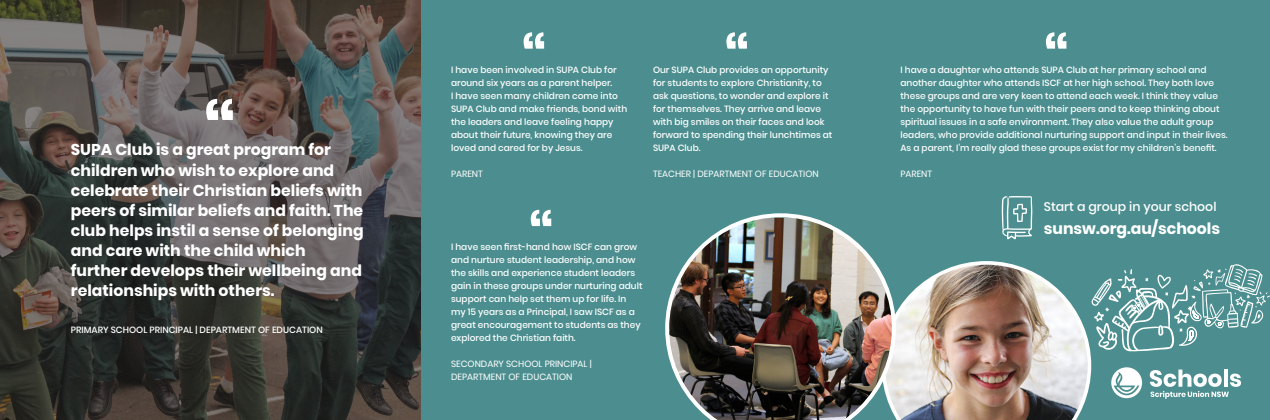
<style>
.page{position:relative;width:1270px;height:420px;background:#fff}
.page>*{position:absolute;margin:0;border:0;box-sizing:border-box;transform-origin:0 0}
.t1{font:700 78.1px "Poppins";color:#fff}
.t2{font:700 60.2px "Poppins";color:#fff}
.t3{font:700 15.6px/20.1px "Poppins";color:#fff}
.t4{font:500 12.5px "Poppins";color:#fff}
.t5{font:500 9px/13px "Poppins";color:#fff}
.t6{font:9px/13px "Poppins";color:#fff}
</style>
<div class="page">
<div style="left:421px;top:0;width:849px;height:420px;background:#4c8e8f"></div>
<svg style="left:0;top:0;width:421px;height:420px;background:#4a4744"></svg>
<img style="left:896px;top:261px;width:195px;height:159px">
<img style="left:665px;top:213px;width:231px;height:207px">
<svg style="left:1091px;top:264px;width:179px;height:87px"></svg>
<svg style="left:1111px;top:367px;width:31px;height:31px"></svg>
<svg style="left:1150px;top:369px;width:91px;height:29px"></svg>
<svg style="left:1002px;top:196px;width:30px;height:43px"></svg>
<p class="t1" style="left:203px;top:92px;width:35px">“</p>
<p class="t3" style="left:71px;top:140px;width:294px">SUPA Club is a great program for children who wish to explore and celebrate their Christian beliefs with peers of similar beliefs and faith. The club helps instil a sense of belonging and care with the child which further develops their wellbeing and relationships with others.</p>
<p class="t5" style="left:71px;top:323px;width:253px">PRIMARY SCHOOL PRINCIPAL | DEPARTMENT OF EDUCATION</p>
<p class="t2" style="left:521px;top:27px;width:27px">“</p>
<p class="t5" style="left:451px;top:63px;width:178px">I have been involved in SUPA Club for around six years as a parent helper.<br>I have seen many children come into SUPA Club and make friends, bond with the leaders and leave feeling happy about their future, knowing they are loved and cared for by Jesus.</p>
<p class="t6" style="left:451px;top:167px;width:33px">PARENT</p>
<p class="t2" style="left:724px;top:27px;width:27px">“</p>
<p class="t5" style="left:653px;top:63px;width:181px">Our SUPA Club provides an opportunity for students to explore Christianity, to ask questions, to wonder and explore it for themselves. They arrive and leave with big smiles on their faces and look forward to spending their lunchtimes at SUPA Club.</p>
<p class="t6" style="left:653px;top:167px;width:167px">TEACHER | DEPARTMENT OF EDUCATION</p>
<p class="t2" style="left:528px;top:204px;width:27px">“</p>
<p class="t5" style="left:451px;top:240px;width:193px">I have seen first-hand how ISCF can grow and nurture student leadership, and how the skills and experience student leaders gain in these groups under nurturing adult support can help set them up for life. In my 15 years as a Principal, I saw ISCF as a great encouragement to students as they explored the Christian faith.</p>
<p class="t6" style="left:451px;top:357px;width:142px">SECONDARY SCHOOL PRINCIPAL |<br>DEPARTMENT OF EDUCATION</p>
<p class="t2" style="left:1043px;top:27px;width:27px">“</p>
<p class="t5" style="left:900px;top:63px;width:329px">I have a daughter who attends SUPA Club at her primary school and another daughter who attends ISCF at her high school. They both love these groups and are very keen to attend each week. I think they value the opportunity to have fun with their peers and to keep thinking about spiritual issues in a safe environment. They also value the adult group leaders, who provide additional nurturing support and input in their lives.<br>As a parent, I’m really glad these groups exist for my children’s benefit.</p>
<p class="t6" style="left:900px;top:167px;width:33px">PARENT</p>
<p class="t4" style="left:1044px;top:199px;width:174px">Start a group in your school</p>
<p class="t3" style="left:1044px;top:218px;width:178px">sunsw.org.au/schools</p>
</div>
